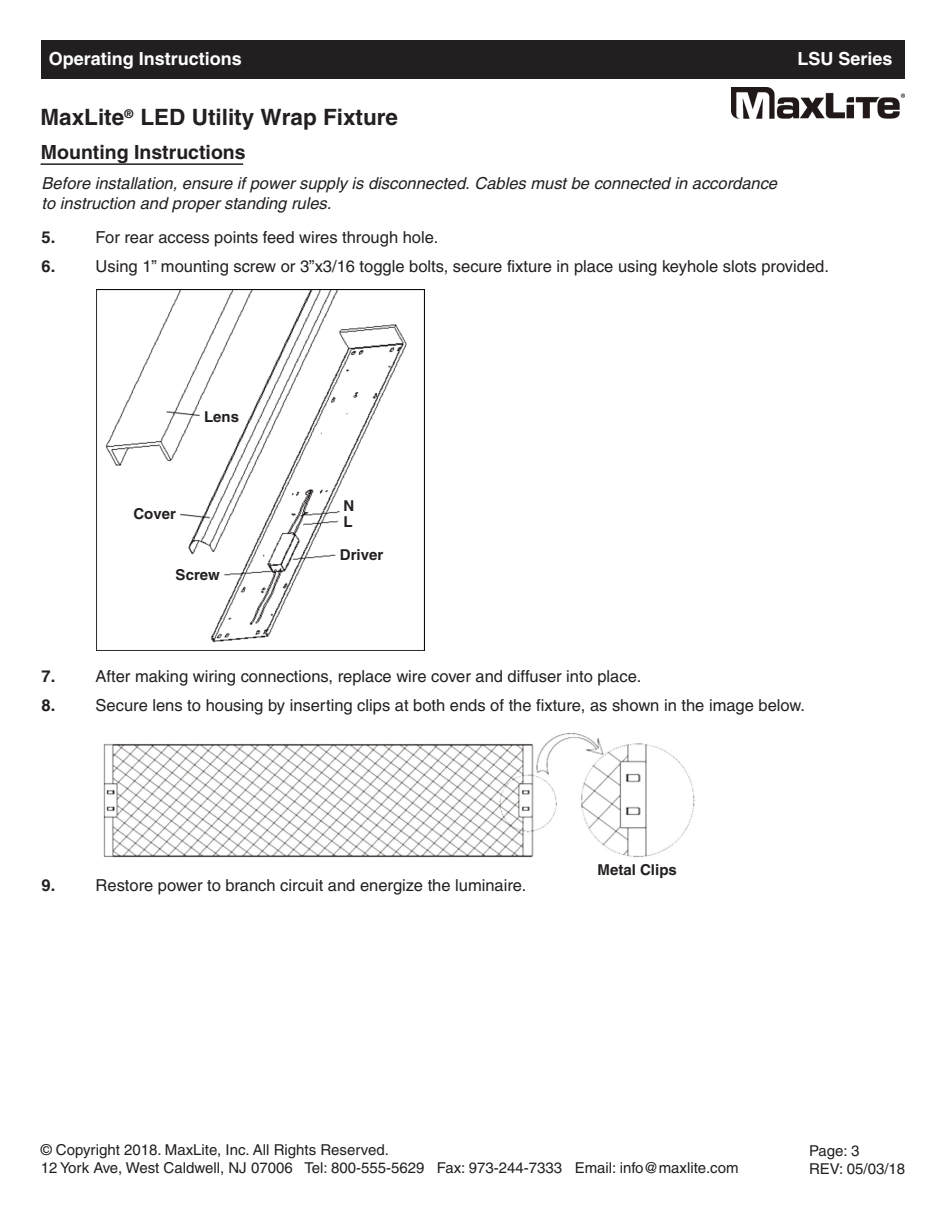
<style>
.page{position:relative;width:945px;height:1215px;background:#fff}
.page>*{position:absolute;margin:0;border:0;box-sizing:border-box;transform-origin:0 0}
.t1{font:700 22.5px "Helvetica";color:#231f20}
.t2{font:700 19.5px "Helvetica";color:#231f20}
.t3{font:700 18px "Helvetica";color:#fff}
.t4{font:16.5px "Helvetica";color:#231f20}
.t5{font:italic 16.5px/19.8px "Helvetica";color:#231f20}
.t6{font:700 16.5px "Helvetica";color:#231f20}
.t7{font:15px/18px "Helvetica";color:#231f20}
.t8{font:700 15px/16px "Helvetica";color:#231f20}
.t9{font:700 12px "Helvetica";color:#231f20}
</style>
<div class="page">
<hr style="left:41px;top:163px;width:202px;height:2px;background:#231f20">
<div style="left:41px;top:40px;width:864px;height:39px;background:#231f20"></div>
<img style="left:732px;top:87px;width:173px;height:32px">
<img style="left:97px;top:290px;width:328px;height:360px">
<img style="left:103px;top:732px;width:592px;height:126px">
<p class="t3" style="left:49px;top:52px;width:195px">Operating Instructions</p>
<p class="t3" style="left:797px;top:52px;width:97px">LSU Series</p>
<h1 class="t1" style="left:40px;top:109px;width:359px">MaxLite LED Utility Wrap Fixture</h1>
<p class="t9" style="left:125px;top:110px;width:10px">®</p>
<p class="t2" style="left:41px;top:145px;width:206px">Mounting Instructions</p>
<p class="t5" style="left:42px;top:175px;width:737px">Before installation, ensure if power supply is disconnected. Cables must be connected in accordance to instruction and proper standing rules.</p>
<p class="t6" style="left:42px;top:231px;width:15px">5.</p>
<p class="t4" style="left:96px;top:231px;width:344px">For rear access points feed wires through hole.</p>
<p class="t6" style="left:42px;top:260px;width:15px">6.</p>
<p class="t4" style="left:96px;top:260px;width:735px">Using 1” mounting screw or 3”x3/16 toggle bolts, secure fixture in place using keyhole slots provided.</p>
<p class="t8" style="left:204px;top:410px;width:37px">Lens</p>
<p class="t8" style="left:133px;top:507px;width:44px">Cover</p>
<p class="t8" style="left:176px;top:568px;width:46px">Screw</p>
<p class="t8" style="left:344px;top:499px;width:12px">N<br>L</p>
<p class="t8" style="left:340px;top:549px;width:45px">Driver</p>
<p class="t6" style="left:42px;top:670px;width:15px">7.</p>
<p class="t4" style="left:96px;top:670px;width:547px">After making wiring connections, replace wire cover and diffuser into place.</p>
<p class="t6" style="left:42px;top:699px;width:15px">8.</p>
<p class="t4" style="left:96px;top:699px;width:711px">Secure lens to housing by inserting clips at both ends of the fixture, as shown in the image below.</p>
<p class="t6" style="left:42px;top:879px;width:15px">9.</p>
<p class="t4" style="left:96px;top:879px;width:432px">Restore power to branch circuit and energize the luminaire.</p>
<p class="t8" style="left:598px;top:863px;width:81px">Metal Clips</p>
<p class="t7" style="left:41px;top:1142px;width:699px">© Copyright 2018. MaxLite, Inc. All Rights Reserved.<br>12 York Ave, West Caldwell, NJ 07006 Tel: 800-555-5629 Fax: 973-244-7333 Email: info@maxlite.com</p>
<p class="t7" style="left:809px;top:1143px;width:98px">Page: 3<br>REV: 05/03/18</p>
</div>
